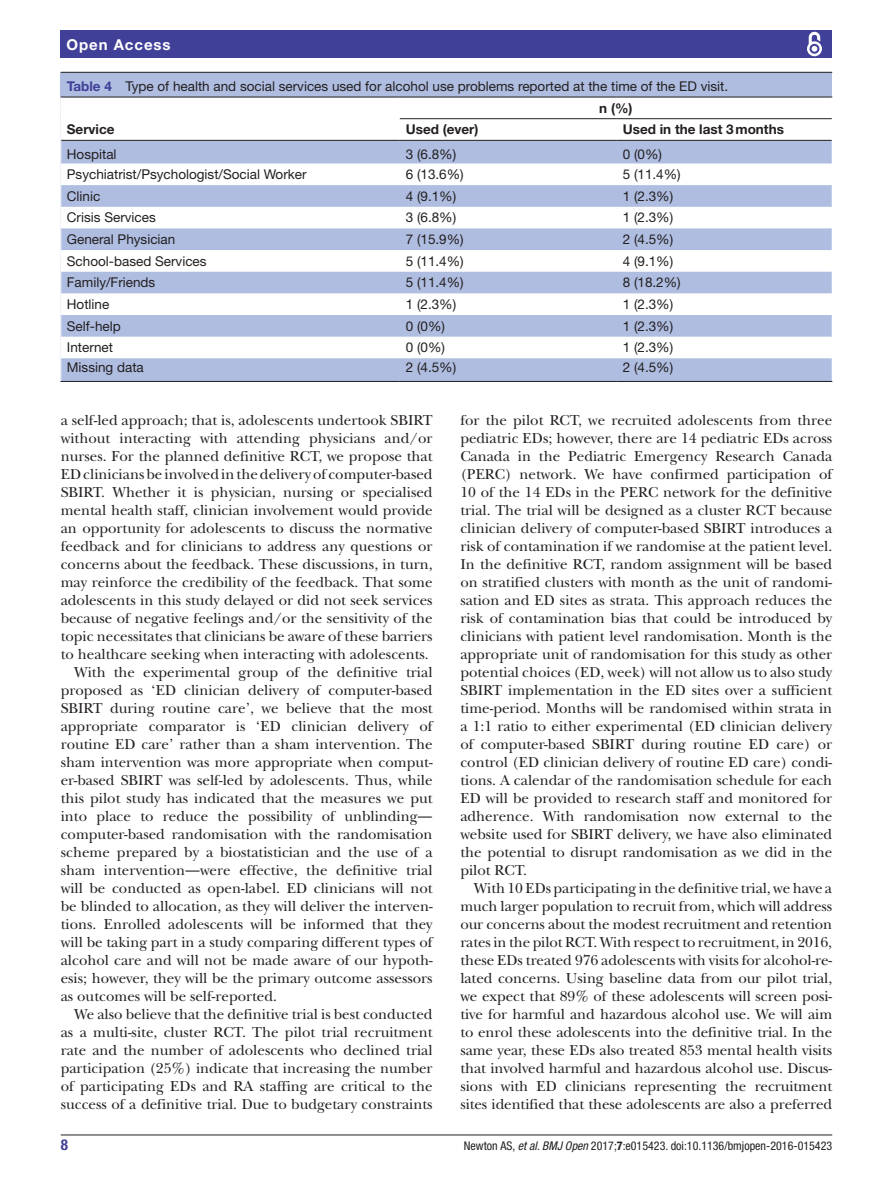
<style>
.page{position:relative;width:893px;height:1191px;background:#fff}
.page>*{position:absolute;margin:0;border:0;box-sizing:border-box;transform-origin:0 0}
.t1{font:15px/18px "New Baskerville";color:#231f20;text-align:justify}
.t2{font:700 15px "Helvetica Neue LT Std";letter-spacing:.065em;color:#fff}
.t3{font:700 condensed 15px "Helvetica Neue LT Std";color:#414099}
.t4{font:13.5px "Helvetica Neue LT Std";color:#231f20}
.t5{font:700 13.5px "Helvetica Neue LT Std";color:#231f20}
.t6{font:condensed 12px "Helvetica Neue LT Std";color:#231f20}
.s1{font-weight:700;color:#414099}
.s2{font-family:"Times New Roman"}
.s3{font-style:italic}
.s4{font-weight:700}
</style>
<div class="page">
<hr style="left:61px;top:1134px;width:771px;height:1px;background:#231f20">
<div style="left:61px;top:31px;width:771px;height:27px;background:#414099"></div>
<svg style="left:807px;top:31px;width:15px;height:26px"></svg>
<div style="left:61px;top:73px;width:771px;height:309px;background:#afbde1"></div>
<hr style="left:61px;top:72px;width:771px;height:1px;background:#231f20">
<svg style="left:61px;top:98px;width:771px;height:260px;fill:#fff"></svg>
<hr style="left:61px;top:140px;width:339px;height:1px;background:#231f20">
<hr style="left:61px;top:97px;width:339px;height:1px;background:#231f20">
<hr style="left:400px;top:97px;width:217px;height:1px;background:#231f20">
<hr style="left:617px;top:97px;width:215px;height:1px;background:#231f20">
<hr style="left:400px;top:118px;width:217px;height:1px;background:#231f20">
<hr style="left:400px;top:140px;width:217px;height:1px;background:#231f20">
<hr style="left:617px;top:118px;width:215px;height:1px;background:#231f20">
<hr style="left:617px;top:140px;width:215px;height:1px;background:#231f20">
<hr style="left:61px;top:381px;width:339px;height:1px;background:#231f20">
<hr style="left:400px;top:381px;width:217px;height:1px;background:#231f20">
<hr style="left:617px;top:381px;width:215px;height:1px;background:#231f20">
<svg style="left:60px;top:97px;width:1px;height:284px"></svg>
<p class="t2" style="left:66px;top:35px;width:106px">Open Access</p>
<p class="t4" style="left:67px;top:78px;width:663px"><span class="s1">Table 4</span> Type of health and social services used for alcohol use problems reported at the time of the ED visit.</p>
<p class="t5" style="left:67px;top:121px;width:49px">Service</p>
<p class="t5" style="left:599px;top:99px;width:35px">n (%)</p>
<p class="t5" style="left:406px;top:121px;width:74px">Used (ever)</p>
<p class="t5" style="left:623px;top:121px;width:163px">Used in the last 3months</p>
<p class="t4" style="left:67px;top:146px;width:51px">Hospital</p>
<p class="t4" style="left:406px;top:146px;width:52px">3 (6.8%)</p>
<p class="t4" style="left:623px;top:146px;width:41px">0 (0%)</p>
<p class="t4" style="left:67px;top:166px;width:241px">Psychiatrist/Psychologist/Social Worker</p>
<p class="t4" style="left:406px;top:166px;width:60px">6 (13.6%)</p>
<p class="t4" style="left:623px;top:166px;width:60px">5 (11.4%)</p>
<p class="t4" style="left:67px;top:188px;width:35px">Clinic</p>
<p class="t4" style="left:406px;top:188px;width:52px">4 (9.1%)</p>
<p class="t4" style="left:623px;top:188px;width:52px">1 (2.3%)</p>
<p class="t4" style="left:67px;top:210px;width:90px">Crisis Services</p>
<p class="t4" style="left:406px;top:210px;width:52px">3 (6.8%)</p>
<p class="t4" style="left:623px;top:210px;width:52px">1 (2.3%)</p>
<p class="t4" style="left:67px;top:231px;width:110px">General Physician</p>
<p class="t4" style="left:406px;top:231px;width:60px">7 (15.9%)</p>
<p class="t4" style="left:623px;top:231px;width:52px">2 (4.5%)</p>
<p class="t4" style="left:67px;top:253px;width:141px">School-based Services</p>
<p class="t4" style="left:406px;top:253px;width:60px">5 (11.4%)</p>
<p class="t4" style="left:623px;top:253px;width:52px">4 (9.1%)</p>
<p class="t4" style="left:67px;top:274px;width:90px">Family/Friends</p>
<p class="t4" style="left:406px;top:274px;width:60px">5 (11.4%)</p>
<p class="t4" style="left:623px;top:274px;width:60px">8 (18.2%)</p>
<p class="t4" style="left:67px;top:296px;width:44px">Hotline</p>
<p class="t4" style="left:406px;top:296px;width:52px">1 (2.3%)</p>
<p class="t4" style="left:623px;top:296px;width:52px">1 (2.3%)</p>
<p class="t4" style="left:67px;top:318px;width:55px">Self-help</p>
<p class="t4" style="left:406px;top:318px;width:41px">0 (0%)</p>
<p class="t4" style="left:623px;top:318px;width:52px">1 (2.3%)</p>
<p class="t4" style="left:67px;top:339px;width:48px">Internet</p>
<p class="t4" style="left:406px;top:339px;width:41px">0 (0%)</p>
<p class="t4" style="left:623px;top:339px;width:52px">1 (2.3%)</p>
<p class="t4" style="left:67px;top:359px;width:79px">Missing data</p>
<p class="t4" style="left:406px;top:359px;width:52px">2 (4.5%)</p>
<p class="t4" style="left:623px;top:359px;width:52px">2 (4.5%)</p>
<p class="t1" style="left:61px;top:411px;width:373px">a self-led approach; that is, adolescents undertook SBIRT</p>
<p class="t1" style="left:61px;top:429px;width:373px">without interacting with attending physicians and/or</p>
<p class="t1" style="left:61px;top:447px;width:373px">nurses. For the planned definitive RCT, we propose that</p>
<p class="t1" style="left:61px;top:465px;width:373px">ED clinicians be involved in the delivery of computer-based</p>
<p class="t1" style="left:61px;top:483px;width:373px">SBIRT. Whether it is physician, nursing or specialised</p>
<p class="t1" style="left:61px;top:501px;width:373px">mental health staff, clinician involvement would provide</p>
<p class="t1" style="left:61px;top:519px;width:373px">an opportunity for adolescents to discuss the normative</p>
<p class="t1" style="left:61px;top:537px;width:373px">feedback and for clinicians to address any questions or</p>
<p class="t1" style="left:61px;top:555px;width:373px">concerns about the feedback. These discussions, in turn,</p>
<p class="t1" style="left:61px;top:573px;width:373px">may reinforce the credibility of the feedback. That some</p>
<p class="t1" style="left:61px;top:591px;width:373px">adolescents in this study delayed or did not seek services</p>
<p class="t1" style="left:61px;top:609px;width:373px">because of negative feelings and/or the sensitivity of the</p>
<p class="t1" style="left:61px;top:627px;width:373px">topic necessitates that clinicians be aware of these barriers</p>
<p class="t1" style="left:61px;top:645px;width:370px">to healthcare seeking when interacting with adolescents.</p>
<p class="t1" style="left:74px;top:663px;width:360px">With the experimental group of the definitive trial</p>
<p class="t1" style="left:61px;top:681px;width:373px">proposed as ‘ED clinician delivery of computer-based</p>
<p class="t1" style="left:61px;top:699px;width:373px">SBIRT during routine care’, we believe that the most</p>
<p class="t1" style="left:61px;top:717px;width:373px">appropriate comparator is ‘ED clinician delivery of</p>
<p class="t1" style="left:61px;top:735px;width:373px">routine ED care’ rather than a sham intervention. The</p>
<p class="t1" style="left:61px;top:753px;width:373px">sham intervention was more appropriate when comput-</p>
<p class="t1" style="left:61px;top:771px;width:373px">er-based SBIRT was self-led by adolescents. Thus, while</p>
<p class="t1" style="left:61px;top:789px;width:373px">this pilot study has indicated that the measures we put</p>
<p class="t1" style="left:61px;top:807px;width:373px">into place to reduce the possibility of unblinding<span class="s2">―</span></p>
<p class="t1" style="left:61px;top:825px;width:373px">computer-based randomisation with the randomisation</p>
<p class="t1" style="left:61px;top:843px;width:373px">scheme prepared by a biostatistician and the use of a</p>
<p class="t1" style="left:61px;top:861px;width:373px">sham intervention<span class="s2">―</span>were effective, the definitive trial</p>
<p class="t1" style="left:61px;top:879px;width:373px">will be conducted as open-label. ED clinicians will not</p>
<p class="t1" style="left:61px;top:897px;width:373px">be blinded to allocation, as they will deliver the interven-</p>
<p class="t1" style="left:61px;top:915px;width:373px">tions. Enrolled adolescents will be informed that they</p>
<p class="t1" style="left:61px;top:933px;width:373px">will be taking part in a study comparing different types of</p>
<p class="t1" style="left:61px;top:951px;width:373px">alcohol care and will not be made aware of our hypoth-</p>
<p class="t1" style="left:61px;top:969px;width:373px">esis; however, they will be the primary outcome assessors</p>
<p class="t1" style="left:61px;top:987px;width:218px">as outcomes will be self-reported.</p>
<p class="t1" style="left:74px;top:1005px;width:360px">We also believe that the definitive trial is best conducted</p>
<p class="t1" style="left:61px;top:1023px;width:373px">as a multi-site, cluster RCT. The pilot trial recruitment</p>
<p class="t1" style="left:61px;top:1041px;width:373px">rate and the number of adolescents who declined trial</p>
<p class="t1" style="left:61px;top:1059px;width:373px">participation (25%) indicate that increasing the number</p>
<p class="t1" style="left:61px;top:1077px;width:373px">of participating EDs and RA staffing are critical to the</p>
<p class="t1" style="left:61px;top:1095px;width:373px">success of a definitive trial. Due to budgetary constraints</p>
<p class="t1" style="left:460px;top:411px;width:373px">for the pilot RCT, we recruited adolescents from three pediatric EDs; however, there are 14 pediatric EDs across Canada in the Pediatric Emergency Research Canada (PERC) network. We have confirmed participation of 10 of the 14 EDs in the PERC network for the definitive trial. The trial will be designed as a cluster RCT because clinician delivery of computer-based SBIRT introduces a risk of contamination if we randomise at the patient level.<br>In the definitive RCT, random assignment will be based on stratified clusters with month as the unit of randomi&shy;sation and ED sites as strata. This approach reduces the risk of contamination bias that could be introduced by clinicians with patient level randomisation. Month is the appropriate unit of randomisation for this study as other potential choices (ED, week) will not allow us to also study SBIRT implementation in the ED sites over a sufficient time-period. Months will be randomised within strata in a 1:1 ratio to either experimental (ED clinician delivery of computer-based SBIRT during routine ED care) or control (ED clinician delivery of routine ED care) condi&shy;tions. A calendar of the randomisation schedule for each ED will be provided to research staff and monitored for adherence. With randomisation now external to the website used for SBIRT delivery, we have also eliminated the potential to disrupt randomisation as we did in the pilot RCT.</p>
<p class="t1" style="left:460px;top:879px;width:373px;text-indent:13px">With 10 EDs participating in the definitive trial, we have a much larger population to recruit from, which will address our concerns about the modest recruitment and retention rates in the pilot RCT. With respect to recruitment, in 2016, these EDs treated 976 adolescents with visits for alcohol-re&shy;lated concerns. Using baseline data from our pilot trial, we expect that 89% of these adolescents will screen posi&shy;tive for harmful and hazardous alcohol use. We will aim to enrol these adolescents into the definitive trial. In the same year, these EDs also treated 853 mental health visits that involved harmful and hazardous alcohol use. Discus&shy;sions with ED clinicians representing the recruitment sites identified that these adolescents are also a preferred</p>
<p class="t3" style="left:61px;top:1135px;width:9px">8</p>
<p class="t6" style="left:464px;top:1138px;width:370px">Newton AS, <span class="s3">et al</span>. <span class="s3">BMJ Open</span> 2017;<span class="s4">7</span>:e015423. doi:10.1136/bmjopen-2016-015423</p>
</div>
